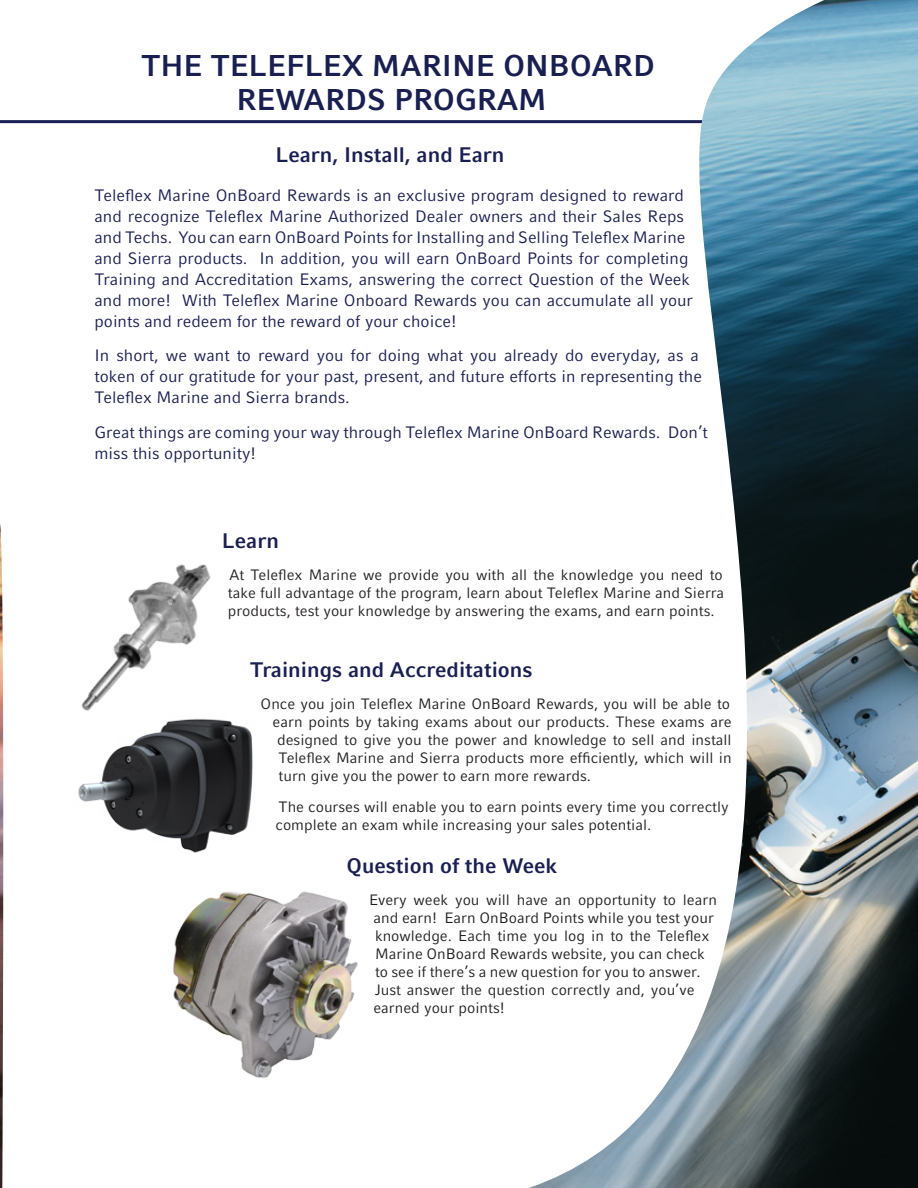
<style>
.page{position:relative;width:918px;height:1188px;background:#fff}
.page>*{position:absolute;margin:0;border:0;box-sizing:border-box;transform-origin:0 0}
.Header_1{font:700 30px/34.5px "Compatil Fact LT Pro";color:#1a1f51;text-align:center}
.Body_1{font:700 21px "Compatil Fact LT Pro";color:#1a1f51}
.Header_1-2{font:700 21px "Compatil Fact LT Pro";color:#1a1f51}
.Body_1-2{font:16.5px/21px "Compatil Fact LT Pro";color:#1a1f51}
.Body_1-3{font:15px/18px "Compatil Fact LT Pro";color:#231f20}
</style>
<div class="page">
<hr style="left:0;top:120px;width:709px;height:3px;background:#1a1f51">
<img style="left:0;top:524px;width:4px;height:664px">
<img style="left:529px;top:0;width:389px;height:1188px">
<img style="left:78px;top:719px;width:175px;height:134px">
<img style="left:173px;top:891px;width:185px;height:187px">
<img style="left:78px;top:564px;width:138px;height:171px">
<p class="Header_1" style="left:141px;top:48px;width:515px">THE TELEFLEX MARINE ONBOARD<br>REWARDS PROGRAM</p>
<p class="Header_1-2" style="left:275px;top:142px;width:231px">Learn, Install, and Earn</p>
<p class="Body_1-2" style="left:94px;top:184px;width:600px">Teleflex Marine OnBoard Rewards is an exclusive program designed to reward and recognize Teleflex Marine Authorized Dealer owners and their Sales Reps and Techs. You can earn OnBoard Points for Installing and Selling Teleflex Marine and Sierra products. In addition, you will earn OnBoard Points for completing Training and Accreditation Exams, answering the correct Question of the Week and more! With Teleflex Marine Onboard Rewards you can accumulate all your points and redeem for the reward of your choice!</p>
<p class="Body_1-2" style="left:94px;top:345px;width:609px">In short, we want to reward you for doing what you already do everyday, as a token of our gratitude for your past, present, and future efforts in representing the<br>Teleflex Marine and Sierra brands.</p>
<p class="Body_1-2" style="left:94px;top:421px;width:615px">Great things are coming your way through Teleflex Marine OnBoard Rewards. Don’t miss this opportunity!</p>
<p class="Body_1" style="left:222px;top:529px;width:59px">Learn</p>
<p class="Body_1-3" style="left:228px;top:566px;width:498px;text-align:justify">At Teleflex Marine we provide you with all the knowledge you need to take full advantage of the program, learn about Teleflex Marine and Sierra products, test your knowledge by answering the exams, and earn points.</p>
<p class="Body_1" style="left:250px;top:657px;width:284px">Trainings and Accreditations</p>
<p class="Body_1-3" style="left:261px;top:694px;width:471px">Once you join Teleflex Marine OnBoard Rewards, you will be able to</p>
<p class="Body_1-3" style="left:273px;top:712px;width:460px">earn points by taking exams about our products. These exams are</p>
<p class="Body_1-3" style="left:277px;top:730px;width:456px">designed to give you the power and knowledge to sell and install</p>
<p class="Body_1-3" style="left:279px;top:748px;width:454px">Teleflex Marine and Sierra products more efficiently, which will in</p>
<p class="Body_1-3" style="left:279px;top:766px;width:314px">turn give you the power to earn more rewards.</p>
<p class="Body_1-3" style="left:276px;top:798px;width:455px">The courses will enable you to earn points every time you correctly complete an exam while increasing your sales potential.</p>
<p class="Body_1" style="left:346px;top:854px;width:213px">Question of the Week</p>
<p class="Body_1-3" style="left:374px;top:891px;width:345px;text-indent:-4px">Every week you will have an opportunity to learn and earn! Earn OnBoard Points while you test your knowledge. Each time you log in to the Teleflex Marine OnBoard Rewards website, you can check to see if there’s a new question for you to answer.<br>Just answer the question correctly and, you’ve earned your points!</p>
</div>
